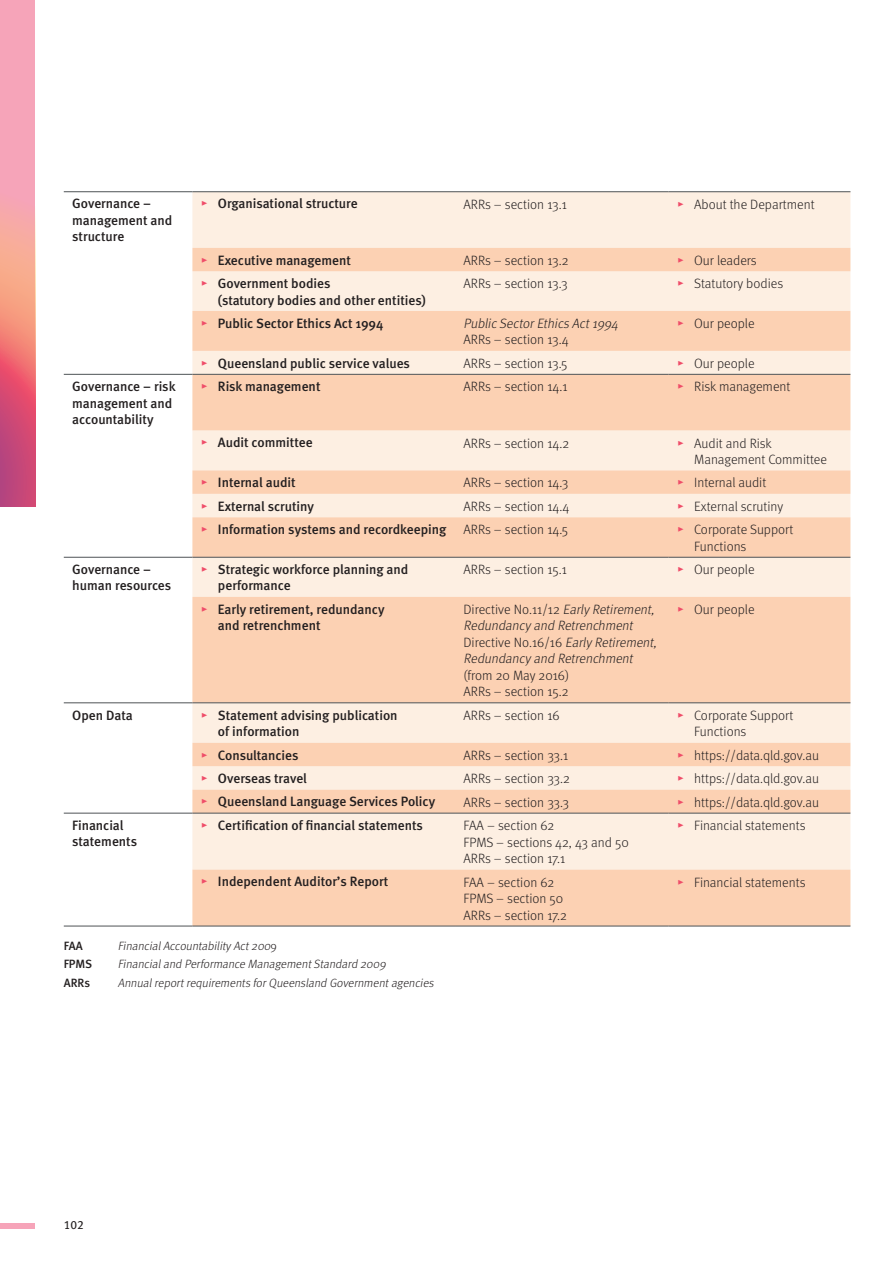
<style>
.page{position:relative;width:893px;height:1263px;background:#fff}
.page>*{position:absolute;margin:0;border:0;box-sizing:border-box;transform-origin:0 0}
.t1{font:300 13.5px/16.5px "Meta";color:#231f20}
.t2{font:500 13.5px/16.5px "Meta";color:#231f20}
.t3{font:italic 300 13.5px/16.5px "Meta";color:#231f20}
.t4{font:italic 300 12px "Meta";color:#231f20}
.t5{font:500 12px "Meta";color:#231f20}
.t6{font:12px "Meta Book LF Caps";color:#231f20}
.s1{font-family:"Meta Serif Pro";font-weight:400;color:#ef4d69}
.s2{font-style:normal}
</style>
<div class="page">
<div style="left:192px;top:192px;width:658px;height:56px;background:#fdefe2"></div>
<svg style="left:192px;top:248px;width:658px;height:678px;background:#fcddc6"></svg>
<hr style="left:64px;top:191px;width:128px;height:1px;background:#4e5356">
<hr style="left:192px;top:191px;width:263px;height:1px;background:#4e5356">
<hr style="left:455px;top:191px;width:214px;height:1px;background:#4e5356">
<hr style="left:669px;top:191px;width:181px;height:1px;background:#4e5356">
<hr style="left:64px;top:374px;width:128px;height:1px;background:#4e5356">
<hr style="left:192px;top:374px;width:263px;height:1px;background:#4e5356">
<hr style="left:455px;top:374px;width:214px;height:1px;background:#4e5356">
<hr style="left:669px;top:374px;width:181px;height:1px;background:#4e5356">
<hr style="left:64px;top:557px;width:128px;height:1px;background:#4e5356">
<hr style="left:192px;top:557px;width:263px;height:1px;background:#4e5356">
<hr style="left:455px;top:557px;width:214px;height:1px;background:#4e5356">
<hr style="left:669px;top:557px;width:181px;height:1px;background:#4e5356">
<hr style="left:64px;top:702px;width:128px;height:1px;background:#4e5356">
<hr style="left:192px;top:702px;width:263px;height:1px;background:#4e5356">
<hr style="left:455px;top:702px;width:214px;height:1px;background:#4e5356">
<hr style="left:669px;top:702px;width:181px;height:1px;background:#4e5356">
<hr style="left:64px;top:813px;width:128px;height:1px;background:#4e5356">
<hr style="left:192px;top:813px;width:263px;height:1px;background:#4e5356">
<hr style="left:455px;top:813px;width:214px;height:1px;background:#4e5356">
<hr style="left:669px;top:813px;width:181px;height:1px;background:#4e5356">
<hr style="left:64px;top:926px;width:128px;height:1px;background:#4e5356">
<hr style="left:192px;top:926px;width:263px;height:1px;background:#4e5356">
<hr style="left:455px;top:926px;width:214px;height:1px;background:#4e5356">
<hr style="left:669px;top:926px;width:181px;height:1px;background:#4e5356">
<div style="left:0;top:0;width:35px;height:506px;background:#f6a4b9"></div>
<svg style="left:0;top:205px;width:35px;height:301px;background:#e47681"></svg>
<div style="left:0;top:1223px;width:35px;height:6px;background:#f6a4b9"></div>
<p class="t2" style="left:72px;top:196px;width:102px">Governance – management and structure</p>
<p class="t2" style="left:201px;top:196px;width:158px"><span class="s1">▸</span> Organisational structure</p>
<p class="t1" style="left:463px;top:196px;width:105px">ARRs – section 13.1</p>
<p class="t1" style="left:677px;top:196px;width:139px"><span class="s1">▸</span> About the Department</p>
<p class="t2" style="left:201px;top:252px;width:152px"><span class="s1">▸</span> Executive management</p>
<p class="t1" style="left:463px;top:252px;width:107px">ARRs – section 13.2</p>
<p class="t1" style="left:677px;top:252px;width:81px"><span class="s1">▸</span> Our leaders</p>
<p class="t2" style="left:218px;top:275px;width:209px;text-indent:-17px"><span class="s1">▸</span> Government bodies<br>(statutory bodies and other entities)</p>
<p class="t1" style="left:463px;top:275px;width:106px">ARRs – section 13.3</p>
<p class="t1" style="left:677px;top:275px;width:107px"><span class="s1">▸</span> Statutory bodies</p>
<p class="t2" style="left:201px;top:315px;width:184px"><span class="s1">▸</span> Public Sector Ethics Act 1994</p>
<p class="t3" style="left:463px;top:315px;width:159px">Public SectorEthics Act1994</p>
<p class="t1" style="left:463px;top:331px;width:107px">ARRs – section 13.4</p>
<p class="t1" style="left:677px;top:315px;width:79px"><span class="s1">▸</span> Our people</p>
<p class="t2" style="left:201px;top:355px;width:211px"><span class="s1">▸</span> Queensland public service values</p>
<p class="t1" style="left:463px;top:355px;width:105px">ARRs – section 13.5</p>
<p class="t1" style="left:677px;top:355px;width:79px"><span class="s1">▸</span> Our people</p>
<p class="t2" style="left:72px;top:378px;width:105px">Governance – risk management and accountability</p>
<p class="t2" style="left:201px;top:378px;width:121px"><span class="s1">▸</span> Risk management</p>
<p class="t1" style="left:463px;top:378px;width:105px">ARRs – section 14.1</p>
<p class="t1" style="left:677px;top:378px;width:115px"><span class="s1">▸</span> Risk management</p>
<p class="t2" style="left:201px;top:434px;width:113px"><span class="s1">▸</span> Audit committee</p>
<p class="t1" style="left:463px;top:434px;width:107px">ARRs – section 14.2</p>
<p class="t1" style="left:694px;top:434px;width:134px;text-indent:-17px"><span class="s1">▸</span> Audit and Risk<br>Management Committee</p>
<p class="t2" style="left:201px;top:474px;width:96px"><span class="s1">▸</span> Internal audit</p>
<p class="t1" style="left:463px;top:474px;width:106px">ARRs – section 14.3</p>
<p class="t1" style="left:677px;top:474px;width:91px"><span class="s1">▸</span> Internal audit</p>
<p class="t2" style="left:201px;top:498px;width:115px"><span class="s1">▸</span> External scrutiny</p>
<p class="t1" style="left:463px;top:498px;width:107px">ARRs – section 14.4</p>
<p class="t1" style="left:677px;top:498px;width:107px"><span class="s1">▸</span> External scrutiny</p>
<p class="t2" style="left:201px;top:521px;width:247px"><span class="s1">▸</span> Information systems and recordkeeping</p>
<p class="t1" style="left:463px;top:521px;width:106px">ARRs – section 14.5</p>
<p class="t1" style="left:694px;top:521px;width:101px;text-indent:-17px"><span class="s1">▸</span> Corporate Support<br>Functions</p>
<p class="t2" style="left:72px;top:561px;width:100px">Governance – human resources</p>
<p class="t2" style="left:218px;top:561px;width:192px;text-indent:-17px"><span class="s1">▸</span> Strategic workforce planning and performance</p>
<p class="t1" style="left:463px;top:561px;width:105px">ARRs – section 15.1</p>
<p class="t1" style="left:677px;top:561px;width:79px"><span class="s1">▸</span> Our people</p>
<p class="t2" style="left:218px;top:601px;width:168px;text-indent:-17px"><span class="s1">▸</span> Early retirement, redundancy and retrenchment</p>
<p class="t3" style="left:463px;top:601px;width:197px"><span class="s2">Directive No.11/12</span> Early Retirement, Redundancy and Retrenchment <span class="s2">Directive No.16/16</span> Early Retirement, Redundancy and Retrenchment</p>
<p class="t1" style="left:463px;top:667px;width:107px">(from 20 May 2016)<br>ARRs – section 15.2</p>
<p class="t1" style="left:677px;top:601px;width:79px"><span class="s1">▸</span> Our people</p>
<p class="t2" style="left:72px;top:707px;width:62px">Open Data</p>
<p class="t2" style="left:218px;top:707px;width:181px;text-indent:-17px"><span class="s1">▸</span> Statement advising publication of information</p>
<p class="t1" style="left:463px;top:707px;width:98px">ARRs – section 16</p>
<p class="t1" style="left:694px;top:707px;width:101px;text-indent:-17px"><span class="s1">▸</span> Corporate Support<br>Functions</p>
<p class="t2" style="left:201px;top:747px;width:99px"><span class="s1">▸</span> Consultancies</p>
<p class="t1" style="left:463px;top:747px;width:106px">ARRs – section 33.1</p>
<p class="t1" style="left:677px;top:747px;width:143px"><span class="s1">▸</span> https://data.qld.gov.au</p>
<p class="t2" style="left:201px;top:770px;width:108px"><span class="s1">▸</span> Overseas travel</p>
<p class="t1" style="left:463px;top:770px;width:108px">ARRs – section 33.2</p>
<p class="t1" style="left:677px;top:770px;width:143px"><span class="s1">▸</span> https://data.qld.gov.au</p>
<p class="t2" style="left:201px;top:794px;width:236px"><span class="s1">▸</span> Queensland Language Services Policy</p>
<p class="t1" style="left:463px;top:794px;width:107px">ARRs – section 33.3</p>
<p class="t1" style="left:677px;top:794px;width:143px"><span class="s1">▸</span> https://data.qld.gov.au</p>
<p class="t2" style="left:72px;top:817px;width:66px">Financial statements</p>
<p class="t2" style="left:201px;top:817px;width:224px"><span class="s1">▸</span> Certification of financial statements</p>
<p class="t1" style="left:463px;top:817px;width:167px">FAA – section 62<br>FPMS – sections 42, 43 and 50<br>ARRs – section 17.1</p>
<p class="t1" style="left:677px;top:817px;width:130px"><span class="s1">▸</span> Financial statements</p>
<p class="t2" style="left:201px;top:874px;width:189px"><span class="s1">▸</span> Independent Auditor’s Report</p>
<p class="t1" style="left:463px;top:874px;width:105px">FAA – section 62<br>FPMS – section 50<br>ARRs – section 17.2</p>
<p class="t1" style="left:677px;top:874px;width:130px"><span class="s1">▸</span> Financial statements</p>
<p class="t5" style="left:64px;top:938px;width:20px">FAA</p>
<p class="t4" style="left:118px;top:938px;width:161px">FinancialAccountability Act200<span class="s2">9</span></p>
<p class="t5" style="left:64px;top:957px;width:30px">FPMS</p>
<p class="t4" style="left:118px;top:957px;width:272px">Financialand Performance ManagementStandard 2009</p>
<p class="t5" style="left:64px;top:976px;width:28px">ARRs</p>
<p class="t4" style="left:118px;top:976px;width:320px">Annualreportrequirements forQueensland Governmentagencies</p>
<p class="t6" style="left:64px;top:1217px;width:22px">102</p>
</div>
